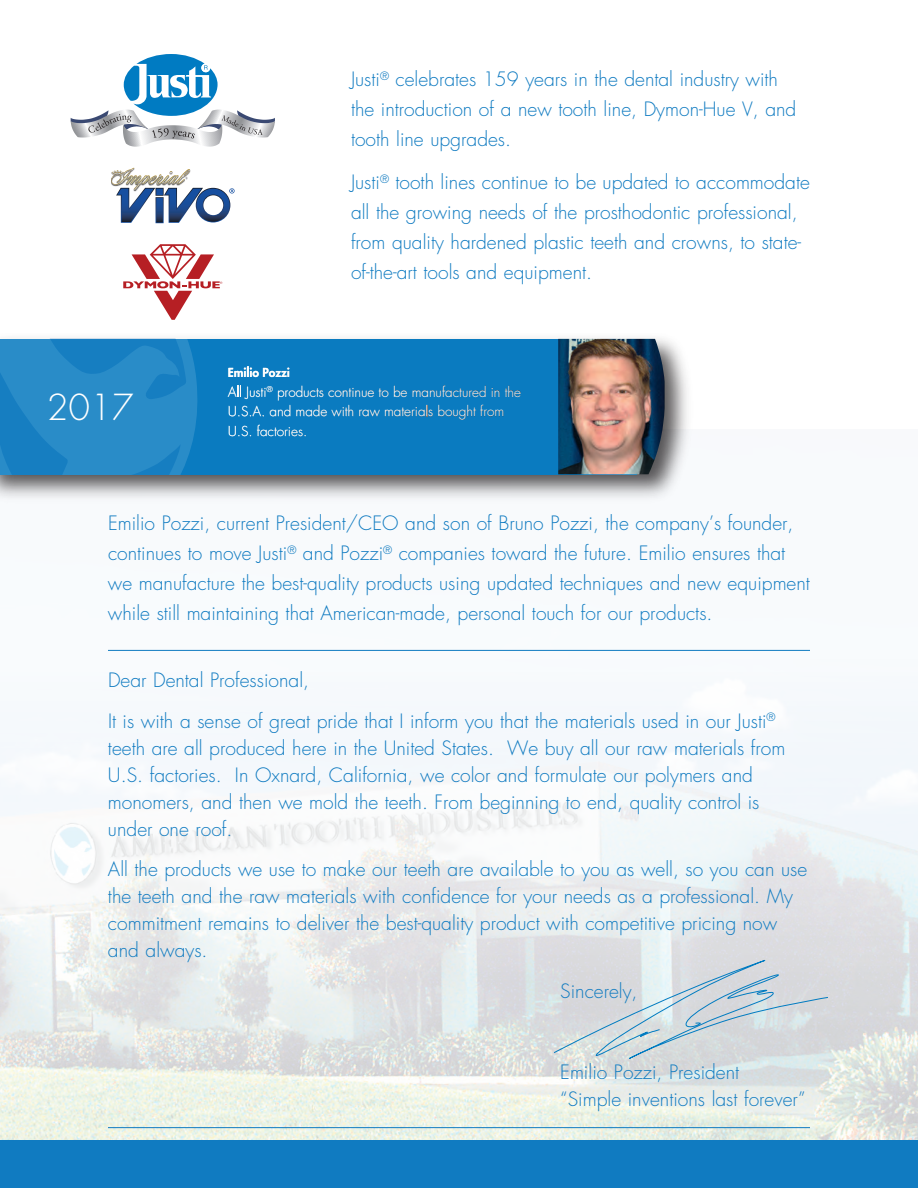
<style>
.page{position:relative;width:918px;height:1188px;background:#fff}
.page>*{position:absolute;margin:0;border:0;box-sizing:border-box;transform-origin:0 0}
.t1{font:300 34.95px "Futura";color:#fff}
.t2{font:300 19.35px/29.8px "Futura";color:#107bc1}
.t3{font:300 13.5px/19.8px "Futura";color:#fff}
.t4{font:800 12px "Futura";color:#fff}
</style>
<div class="page">
<img style="left:0;top:649px;width:918px;height:492px">
<div style="left:0;top:1141px;width:918px;height:47px;background:#107bc1"></div>
<img style="left:0;top:338px;width:689px;height:162px">
<div style="left:0;top:339px;width:637px;height:135px;background:#0a7bc0"></div>
<svg style="left:229px;top:367px;width:60px;height:10px"></svg>
<svg style="left:228px;top:385px;width:293px;height:51px"></svg>
<svg style="left:0;top:339px;width:197px;height:135px"></svg>
<img style="left:558px;top:339px;width:107px;height:135px">
<svg style="left:554px;top:960px;width:274px;height:99px;background:#cfd8dd"></svg>
<svg style="left:71px;top:54px;width:204px;height:93px"></svg>
<hr style="left:108px;top:650px;width:702px;height:1px;background:#107bc1">
<hr style="left:108px;top:1127px;width:702px;height:1px;background:#107bc1">
<svg style="left:123px;top:244px;width:99px;height:76px"></svg>
<svg style="left:120px;top:187px;width:115px;height:36px"></svg>
<img style="left:111px;top:168px;width:87px;height:28px">
<h1 class="t1" style="left:47px;top:385px;width:88px">2017</h1>
<p class="t2" style="left:351px;top:65px;width:447px">Justi<sup>®</sup> celebrates 159 years in the dental industry with the introduction of a new tooth line, Dymon-Hue V, and tooth line upgrades.</p>
<p class="t2" style="left:351px;top:168px;width:460px">Justi<sup>®</sup> tooth lines continue to be updated to accommodate all the growing needs of the prosthodontic professional, from quality hardened plastic teeth and crowns, to state&shy;of-the-art tools and equipment.</p>
<p class="t4" style="left:228px;top:364px;width:63px">Emilio Pozzi</p>
<p class="t3" style="left:228px;top:382px;width:295px">All Justi<sup>®</sup> products continue to be manufactured in the<br>U.S.A. and made with raw materials bought from<br>U.S. factories.</p>
<p class="t2" style="left:108px;top:509px;width:703px">Emilio Pozzi, current President/CEO and son of Bruno Pozzi, the company’s founder, continues to move Justi<sup>®</sup> and Pozzi<sup>®</sup> companies toward the future. Emilio ensures that we manufacture the best-quality products using updated techniques and new equipment while still maintaining that American-made, personal touch for our products.</p>
<p class="t2" style="left:108px;top:660px;width:669px;line-height:40.5px">Dear Dental Professional,<br>It is with a sense of great pride that I inform you that the materials used in our Justi<sup>®</sup></p>
<p class="t2" style="left:108px;top:734px;width:679px;line-height:27px">teeth are all produced here in the United States. We buy all our raw materials from U.S. factories. In Oxnard, California, we color and formulate our polymers and monomers, and then we mold the teeth. From beginning to end, quality control is under one roof.</p>
<p class="t2" style="left:108px;top:856px;width:701px;line-height:27px">All the products we use to make our teeth are available to you as well, so you can use the teeth and the raw materials with confidence for your needs as a professional. My commitment remains to deliver the best-quality product with competitive pricing now and always.</p>
<p class="t2" style="left:560px;top:976px;width:79px">Sincerely,</p>
<p class="t2" style="left:560px;top:1058px;width:247px;line-height:27px">Emilio Pozzi, President<br>“Simple inventions last forever”</p>
</div>
